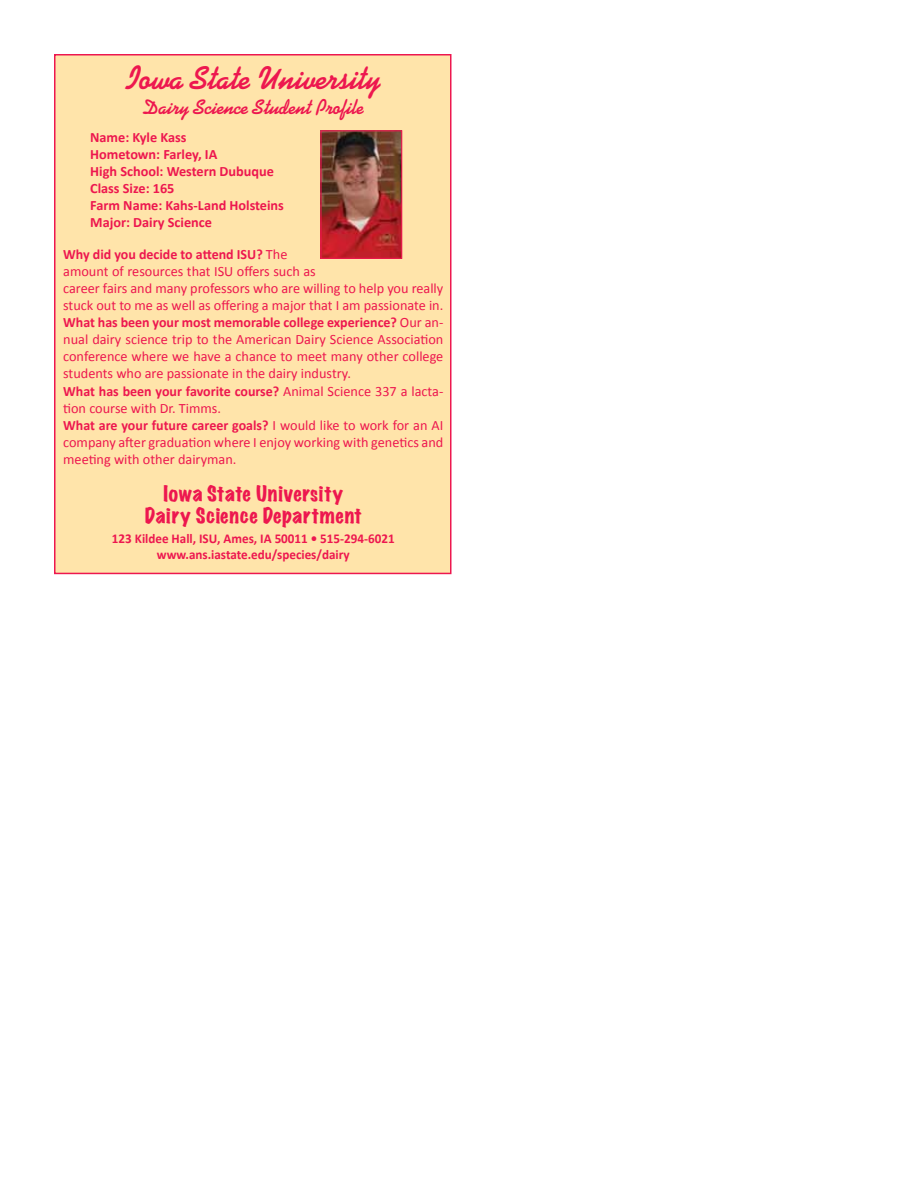
<style>
.page{position:relative;width:918px;height:1188px;background:#fff}
.page>*{position:absolute;margin:0;border:0;box-sizing:border-box;transform-origin:0 0}
.t1{font:700 33px "Kaufmann";color:#ed174f;scale:.95 1}
.t2{font:700 21px "Kaufmann";color:#ed174f;scale:.95 1}
.t3{font:expanded 19.5px/22.5px "Marker Felt";letter-spacing:.035em;color:#ed174f;text-align:center}
.t4{font:14.25px/17.1px "Calibri";color:#ed174f}
.t5{font:700 14.25px/17.1px "Calibri";color:#ed174f}
.t6{font:700 13.5px/16.2px "Calibri";color:#ed174f;text-align:center}
.s1{font-weight:700}
</style>
<div class="page">
<div style="left:55px;top:55px;width:396px;height:518px;background:#ffe4aa"></div>
<div style="left:54px;top:54px;width:398px;height:520px;border:2px solid #ed174f"></div>
<img style="left:322px;top:132px;width:78px;height:125px">
<div style="left:320px;top:130px;width:82px;height:129px;border:1px solid #ed174f"></div>
<h1 class="t1" style="left:126px;top:58px;width:270px">Iowa State University</h1>
<h2 class="t2" style="left:143px;top:94px;width:234px">Dairy Science Student Profile</h2>
<p class="t5" style="left:90px;top:129px;width:195px">Name: Kyle Kass<br>Hometown: Farley, IA<br>High School: Western Dubuque<br>Class Size: 165<br>Farm Name: Kahs-Land Holsteins<br>Major: Dairy Science</p>
<p class="t4" style="left:63px;top:246px;width:382px"><span class="s1">Why did you decide to attend ISU?</span> The<br>amount of resources that ISU offers such as<br>career fairs and many professors who are willing to help you really stuck out to me as well as offering a major that I am passionate in.<br><span class="s1">What has been your most memorable college experience?</span> Our an&shy;nual dairy science trip to the American Dairy Science Association conference where we have a chance to meet many other college students who are passionate in the dairy industry.<br><span class="s1">What has been your favorite course?</span> Animal Science 337 a lacta&shy;tion course with Dr. Timms.<br><span class="s1">What are your future career goals?</span> I would like to work for an AI company after graduation where I enjoy working with genetics and meeting with other dairyman.</p>
<h3 class="t3" style="left:145px;top:482px;width:219px">Iowa State University<br>Dairy Science Department</h3>
<p class="t6" style="left:112px;top:531px;width:284px">123 Kildee Hall, ISU, Ames, IA 50011 • 515-294-6021 www.ans.iastate.edu/species/dairy</p>
</div>
